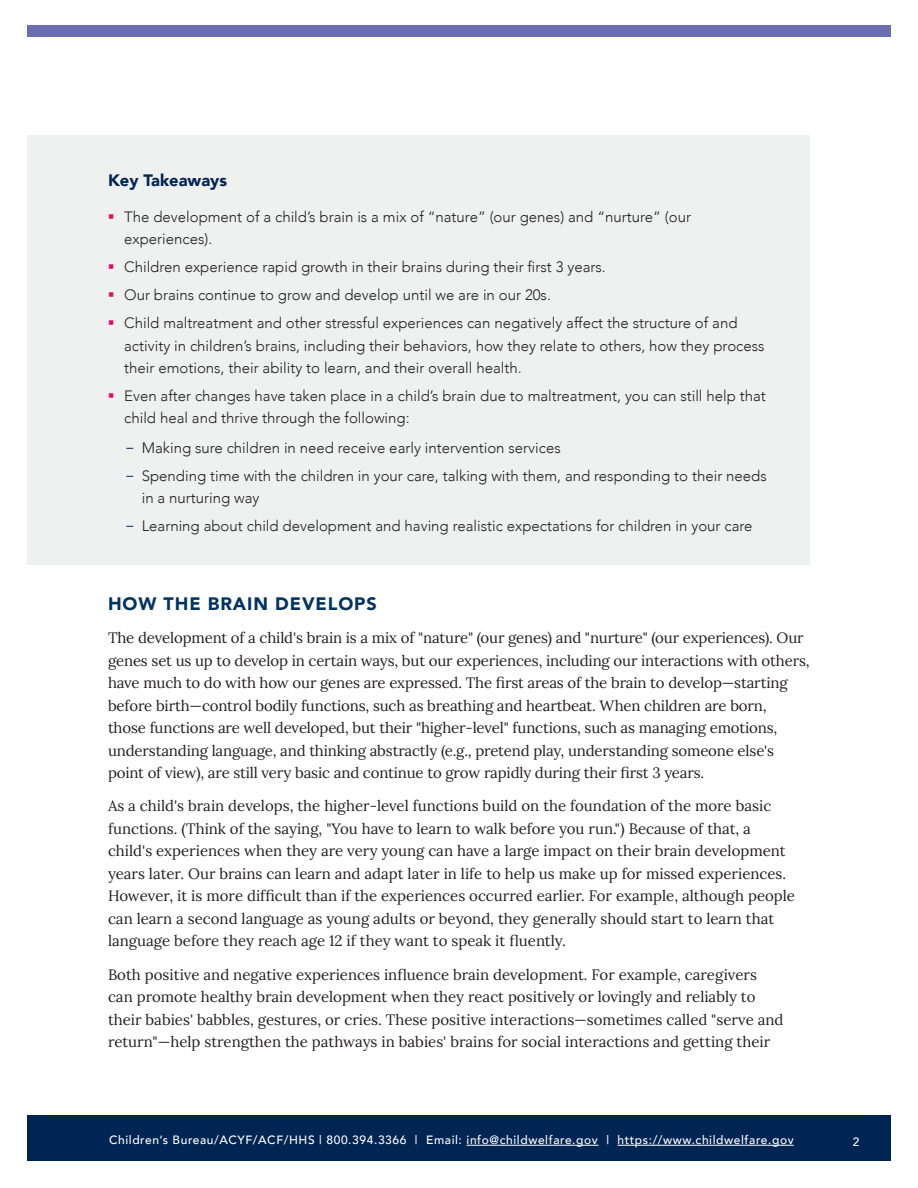
<style>
.page{position:relative;width:918px;height:1188px;background:#fff}
.page>*{position:absolute;margin:0;border:0;box-sizing:border-box;transform-origin:0 0}
.t1{font:900 18px "Avenir";letter-spacing:.05em;color:#00335f}
.t2{font:900 16.5px "Avenir";color:#002552}
.t3{font:15px/22.5px "Lora";letter-spacing:-.005em;color:#231f20}
.t4{font:300 15px/22.5px "Avenir";color:#231f20}
.t5{font:500 12px "Avenir";letter-spacing:.05em;color:#fff}
.s1{font-family:"Lora";font-weight:400;color:#002552}
</style>
<div class="page">
<div style="left:27px;top:1116px;width:864px;height:45px;background:#002552"></div>
<hr style="left:467px;top:1145px;width:132px;height:1px;background:#fff">
<hr style="left:618px;top:1145px;width:176px;height:1px;background:#fff">
<div style="left:27px;top:26px;width:864px;height:12px;background:#6b6db3"></div>
<div style="left:27px;top:136px;width:783px;height:429px;background:#eff0f0"></div>
<p class="t2" style="left:108px;top:166px;width:121px">Key Takeaways</p>
<p class="t4" style="left:124px;top:205px;width:568px">The development of a child’s brain is a mix of “nature” (our genes) and “nurture” (our experiences).</p>
<p class="t4" style="left:124px;top:256px;width:483px">Children experience rapid growth in their brains during their first 3 years.</p>
<p class="t4" style="left:124px;top:284px;width:428px">Our brains continue to grow and develop until we are in our 20s.</p>
<p class="t4" style="left:124px;top:312px;width:642px">Child maltreatment and other stressful experiences can negatively affect the structure of and activity in children’s brains, including their behaviors, how they relate to others, how they process their emotions, their ability to learn, and their overall health.</p>
<p class="t4" style="left:124px;top:385px;width:643px">Even after changes have taken place in a child’s brain due to maltreatment, you can still help that child heal and thrive through the following:</p>
<p class="t4" style="left:126px;top:436px;width:437px"><span class="s1">–</span> Making sure children in need receive early intervention services</p>
<p class="t4" style="left:142px;top:464px;width:627px;text-indent:-16px"><span class="s1">–</span> Spending time with the children in your care, talking with them, and responding to their needs in a nurturing way</p>
<p class="t4" style="left:126px;top:515px;width:629px"><span class="s1">–</span> Learning about child development and having realistic expectations for children in your care</p>
<h2 class="t1" style="left:108px;top:588px;width:270px">HOW THE BRAIN DEVELOPS</h2>
<p class="t3" style="left:108px;top:625px;width:703px">The development of a child's brain is a mix of "nature" (our genes) and "nurture" (our experiences). Our genes set us up to develop in certain ways, but our experiences, including our interactions with others, have much to do with how our genes are expressed. The first areas of the brain to develop—starting before birth—control bodily functions, such as breathing and heartbeat. When children are born,<br>those functions are well developed, but their "higher-level" functions, such as managing emotions, understanding language, and thinking abstractly (e.g., pretend play, understanding someone else's point of view), are still very basic and continue to grow rapidly during their first 3 years.</p>
<p class="t3" style="left:108px;top:794px;width:689px">As a child's brain develops, the higher-level functions build on the foundation of the more basic functions. (Think of the saying, "You have to learn to walk before you run.") Because of that, a child's experiences when they are very young can have a large impact on their brain development years later. Our brains can learn and adapt later in life to help us make up for missed experiences.<br>However, it is more difficult than if the experiences occurred earlier. For example, although people can learn a second language as young adults or beyond, they generally should start to learn that language before they reach age 12 if they want to speak it fluently.</p>
<p class="t3" style="left:108px;top:962px;width:677px">Both positive and negative experiences influence brain development. For example, caregivers can promote healthy brain development when they react positively or lovingly and reliably to their babies' babbles, gestures, or cries. These positive interactions—sometimes called "serve and return"—help strengthen the pathways in babies' brains for social interactions and getting their</p>
<p class="t5" style="left:109px;top:1130px;width:686px">Children’s Bureau/ACYF/ACF/HHS | 800.394.3366 | Email: info@childwelfare.gov | https://www.childwelfare.gov</p>
<p class="t5" style="left:853px;top:1131px;width:8px">2</p>
</div>
